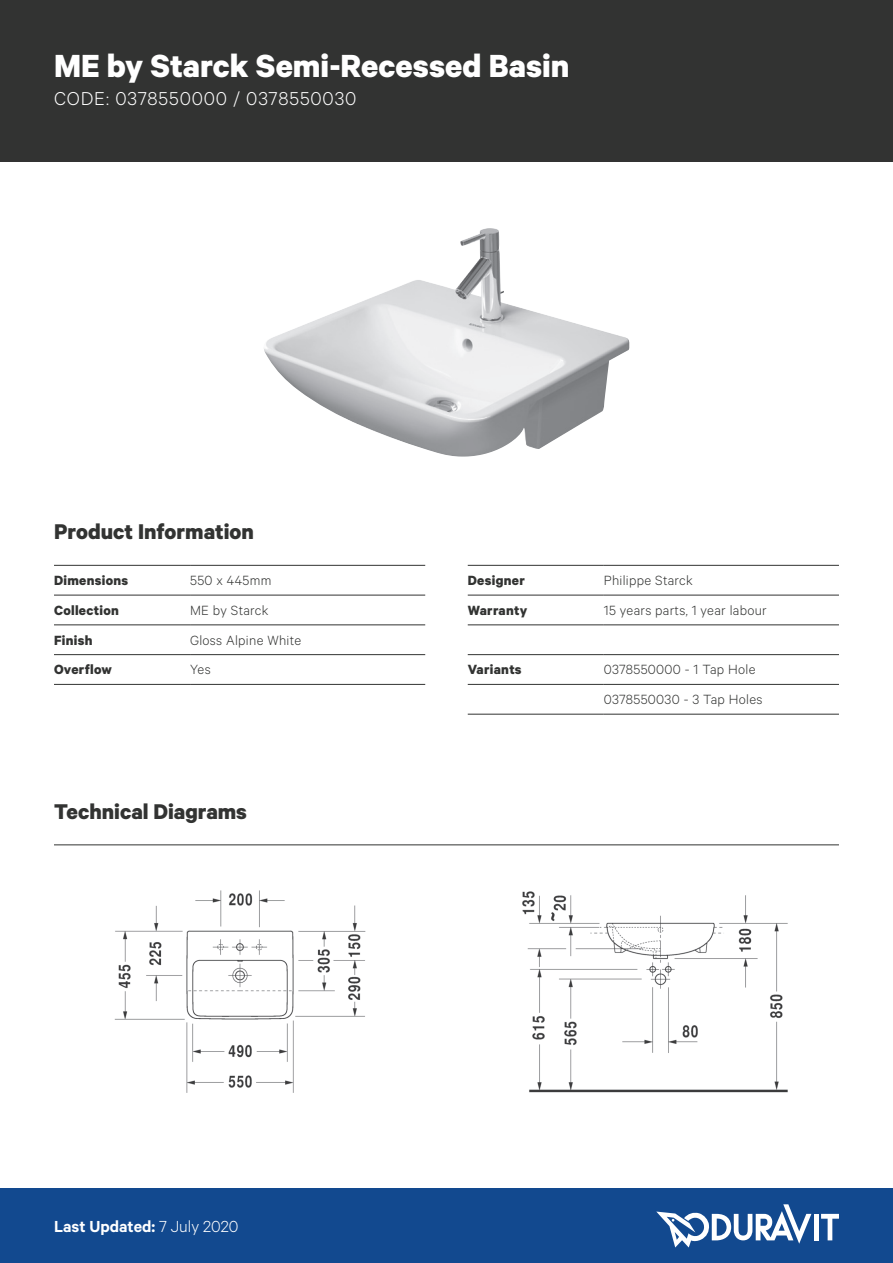
<style>
.page{position:relative;width:893px;height:1263px;background:#fff}
.page>*{position:absolute;margin:0;border:0;box-sizing:border-box;transform-origin:0 0}
.t1{font:700 36px "Calibre";color:#fff}
.t2{font:700 24px "Calibre";color:#323332}
.t3{font:300 21px "Calibre";letter-spacing:.04em;color:#fff}
.t4{font:600 18px "Calibre";color:#fff}
.t5{font:300 15px/29.7px "Calibre";letter-spacing:.02em;color:#323332}
.t6{font:700 15px "Calibre";letter-spacing:.02em;color:#323332}
.s1{font-weight:300}
</style>
<div class="page">
<div style="left:0;top:0;width:893px;height:161px;background:#323332"></div>
<div style="left:0;top:1189px;width:893px;height:74px;background:#12498f"></div>
<hr style="left:814px;top:1214px;width:4px;height:26px;background:#fff">
<svg style="left:821px;top:1214px;width:18px;height:26px"></svg>
<svg style="left:656px;top:1204px;width:155px;height:43px"></svg>
<hr style="left:54px;top:845px;width:785px;height:1px;background:#323332">
<img style="left:522px;top:891px;width:266px;height:201px">
<img style="left:114px;top:890px;width:251px;height:202px">
<hr style="left:468px;top:565px;width:136px;height:1px;background:#323332">
<hr style="left:468px;top:595px;width:136px;height:1px;background:#323332">
<hr style="left:468px;top:625px;width:136px;height:1px;background:#323332">
<hr style="left:468px;top:654px;width:136px;height:1px;background:#323332">
<hr style="left:468px;top:684px;width:136px;height:1px;background:#323332">
<hr style="left:468px;top:714px;width:136px;height:1px;background:#323332">
<hr style="left:604px;top:565px;width:235px;height:1px;background:#323332">
<hr style="left:604px;top:595px;width:235px;height:1px;background:#323332">
<hr style="left:604px;top:625px;width:235px;height:1px;background:#323332">
<hr style="left:604px;top:654px;width:235px;height:1px;background:#323332">
<hr style="left:604px;top:684px;width:235px;height:1px;background:#323332">
<hr style="left:604px;top:714px;width:235px;height:1px;background:#323332">
<hr style="left:54px;top:565px;width:136px;height:1px;background:#323332">
<hr style="left:54px;top:595px;width:136px;height:1px;background:#323332">
<hr style="left:54px;top:625px;width:136px;height:1px;background:#323332">
<hr style="left:54px;top:654px;width:136px;height:1px;background:#323332">
<hr style="left:54px;top:684px;width:136px;height:1px;background:#323332">
<hr style="left:190px;top:565px;width:235px;height:1px;background:#323332">
<hr style="left:190px;top:595px;width:235px;height:1px;background:#323332">
<hr style="left:190px;top:625px;width:235px;height:1px;background:#323332">
<hr style="left:190px;top:654px;width:235px;height:1px;background:#323332">
<hr style="left:190px;top:684px;width:235px;height:1px;background:#323332">
<img style="left:264px;top:228px;width:365px;height:229px">
<h1 class="t1" style="left:54px;top:44px;width:517px">ME by Starck Semi-Recessed Basin</h1>
<h3 class="t3" style="left:54px;top:86px;width:304px">CODE: 0378550000 / 0378550030</h3>
<h2 class="t2" style="left:54px;top:517px;width:201px">Product Information</h2>
<p class="t6" style="left:54px;top:571px;width:76px">Dimensions</p>
<p class="t5" style="left:190px;top:565px;width:83px">550 x 445mm</p>
<p class="t6" style="left:54px;top:601px;width:67px">Collection</p>
<p class="t5" style="left:190px;top:595px;width:80px">ME by Starck</p>
<p class="t6" style="left:54px;top:631px;width:40px">Finish</p>
<p class="t5" style="left:190px;top:624px;width:113px">Gloss Alpine White</p>
<p class="t6" style="left:54px;top:660px;width:60px">Overflow</p>
<p class="t5" style="left:190px;top:654px;width:22px">Yes</p>
<h2 class="t2" style="left:54px;top:797px;width:195px">Technical Diagrams</h2>
<p class="t4" style="left:54px;top:1215px;width:186px">Last Updated: <span class="s1">7 July 2020</span></p>
<p class="t6" style="left:468px;top:571px;width:59px">Designer</p>
<p class="t5" style="left:604px;top:565px;width:91px">Philippe Starck</p>
<p class="t6" style="left:468px;top:601px;width:61px">Warranty</p>
<p class="t5" style="left:604px;top:595px;width:164px">15 years parts, 1 year labour</p>
<p class="t6" style="left:468px;top:660px;width:55px">Variants</p>
<p class="t5" style="left:604px;top:654px;width:160px">0378550000 - 1 Tap Hole<br>0378550030 - 3 Tap Holes</p>
</div>
